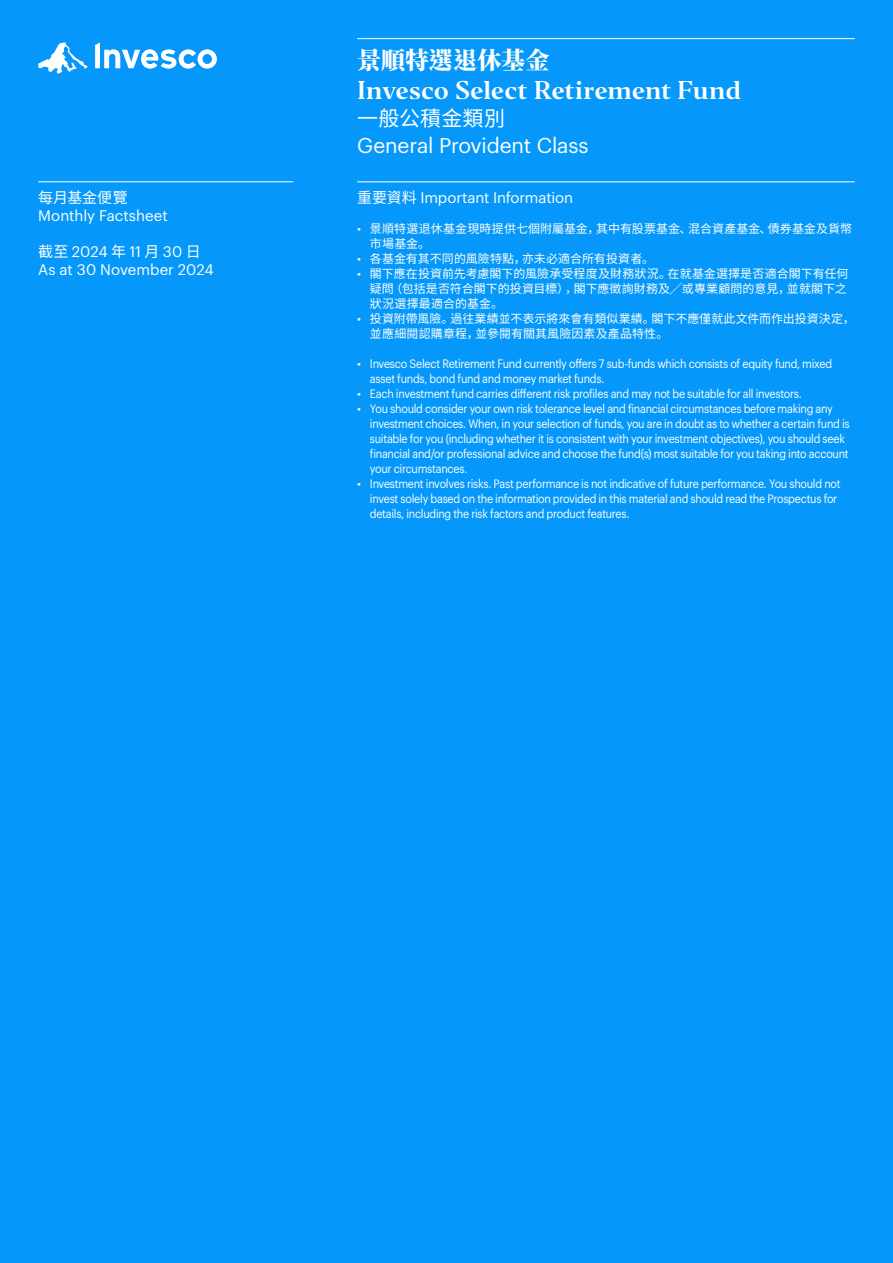
<style>
.page{position:relative;width:893px;height:1263px;background:#0598fa}
.page>*{position:absolute;margin:0;border:0;box-sizing:border-box;transform-origin:0 0}
.t1{font:24px "Invesco Editor";letter-spacing:-.01em;color:#fff}
.t2{font:900 24px "Noto Serif CJ Ktc";color:#fff}
.t3{font:21px "Graphik";letter-spacing:-.005em;color:#fff}
.t4{font:21px "Noto Sans CJ Ksc";letter-spacing:.01em;color:#fff}
.t5{font:15px/18px "Graphik";color:#fff}
.t6{font:15px "Noto Sans CJ Ksc";letter-spacing:-.015em;color:#fff}
.t7{font:12px/15px "Graphik";letter-spacing:-.025em;color:#fff}
.t8{font:12px/15px "Noto Sans CJ Ksc";letter-spacing:.005em;color:#fff}
.s1{font-family:"Noto Sans CJ Ksc"}
.s2{font-family:"Graphik"}
</style>
<div class="page">
<hr style="left:357px;top:182px;width:498px;height:1px;background:#fff">
<hr style="left:357px;top:38px;width:498px;height:1px;background:#fff">
<svg style="left:38px;top:43px;width:50px;height:31px"></svg>
<svg style="left:95px;top:43px;width:122px;height:26px"></svg>
<hr style="left:38px;top:182px;width:255px;height:1px;background:#fff">
<p class="t6" style="left:38px;top:189px;width:91px">每月基金便覽</p>
<p class="t5" style="left:38px;top:206px;width:131px">Monthly Factsheet</p>
<p class="t5" style="left:38px;top:242px;width:177px"><span class="s1">截至</span> 2024 <span class="s1">年</span> 11 <span class="s1">月</span> 30 <span class="s1">日<br></span>As at 30 November 2024</p>
<h1 class="t2" style="left:357px;top:46px;width:194px">景順特選退休基金</h1>
<h1 class="t1" style="left:357px;top:75px;width:385px">Invesco Select Retirement Fund</h1>
<h2 class="t4" style="left:357px;top:106px;width:149px">一般公積金類別</h2>
<h2 class="t3" style="left:357px;top:129px;width:233px">General Provident Class</h2>
<p class="t5" style="left:357px;top:188px;width:217px"><span class="s1">重要資料</span> Important Information</p>
<p class="t8" style="left:370px;top:222px;width:484px;text-indent:-13px"><span class="s2">•</span> 景順特選退休基金現時提供七個附屬基金，其中有股票基金、混合資產基金、債券基金及貨幣市場基金。</p>
<p class="t8" style="left:357px;top:252px;width:298px"><span class="s2">•</span> 各基金有其不同的風險特點，亦未必適合所有投資者。</p>
<p class="t8" style="left:370px;top:267px;width:480px;text-indent:-13px"><span class="s2">•</span> 閣下應在投資前先考慮閣下的風險承受程度及財務狀況。在就基金選擇是否適合閣下有任何疑問（包括是否符合閣下的投資目標），閣下應徵詢財務及╱或專業顧問的意見，並就閣下之狀況選擇最適合的基金。</p>
<p class="t8" style="left:370px;top:312px;width:486px;text-indent:-13px"><span class="s2">•</span> 投資附帶風險。過往業績並不表示將來會有類似業績。閣下不應僅就此文件而作出投資決定，並應細閱認購章程，並參閱有關其風險因素及產品特性。</p>
<p class="t7" style="left:370px;top:355px;width:464px;text-indent:-13px">• Invesco Select Retirement Fund currently offers 7 sub-funds which consists of equity fund, mixed asset funds, bond fund and money market funds.</p>
<p class="t7" style="left:357px;top:385px;width:446px">• Each investment fund carries different risk profiles and may not be suitable for all investors.</p>
<p class="t7" style="left:370px;top:400px;width:481px;text-indent:-13px">• You should consider your own risk tolerance level and financial circumstances before making any investment choices. When, in your selection of funds, you are in doubt as to whether a certain fund is suitable for you (including whether it is consistent with your investment objectives), you should seek financial and/or professional advice and choose the fund(s) most suitable for you taking into account your circumstances.</p>
<p class="t7" style="left:370px;top:475px;width:472px;text-indent:-13px">• Investment involves risks. Past performance is not indicative of future performance. You should not invest solely based on the information provided in this material and should read the Prospectus for details, including the risk factors and product features.</p>
</div>
